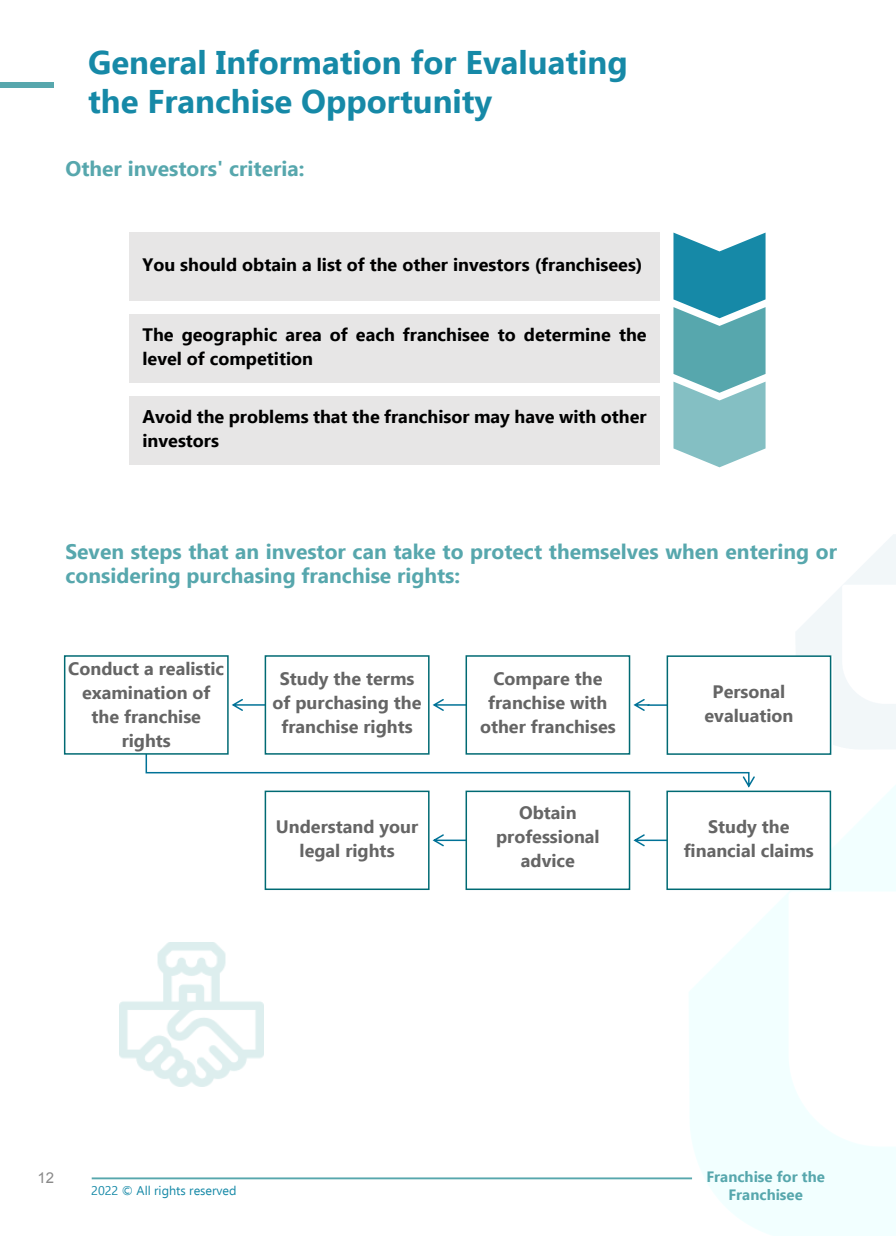
<style>
.page{position:relative;width:896px;height:1236px;background:#fff}
.page>*{position:absolute;margin:0;border:0;box-sizing:border-box;transform-origin:0 0}
.t1{font:700 32.85px/39.3px "Ebrima";color:#1689a7}
.t2{font:700 21px/24px "Ebrima";color:#57a7ad}
.t3{font:700 18px/24px "Ebrima";color:#656565;text-align:center}
.t4{font:700 18px/24px "Ebrima";color:#000}
.t5{font:700 15px/18px "Ebrima";color:#57a7ad;text-align:center}
.t6{font:15px "Arial";color:#898989}
.t7{font:12.6px "Ebrima";color:#1689a7}
</style>
<div class="page">
<hr style="left:92px;top:1177px;width:599px;height:2px;background:#57a7ad">
<img style="left:645px;top:776px;width:250px;height:460px">
<div style="left:129px;top:233px;width:530px;height:68px;background:#e7e6e6"></div>
<div style="left:129px;top:315px;width:530px;height:68px;background:#e7e6e6"></div>
<div style="left:129px;top:397px;width:530px;height:68px;background:#e7e6e6"></div>
<svg style="left:673px;top:233px;width:92px;height:234px;background:#6ab2bd"></svg>
<svg style="left:633px;top:699px;width:33px;height:12px"></svg>
<div style="left:666px;top:655px;width:165px;height:100px;border:2px solid #006a73"></div>
<svg style="left:432px;top:699px;width:33px;height:12px"></svg>
<div style="left:465px;top:655px;width:165px;height:100px;background:#fff;border:2px solid #006a73"></div>
<svg style="left:231px;top:699px;width:33px;height:12px"></svg>
<div style="left:264px;top:655px;width:165px;height:100px;background:#fff;border:2px solid #006a73"></div>
<svg style="left:145px;top:754px;width:609px;height:34px"></svg>
<div style="left:64px;top:655px;width:164px;height:100px;background:#fff;border:2px solid #006a73"></div>
<svg style="left:633px;top:834px;width:33px;height:12px"></svg>
<div style="left:666px;top:791px;width:164px;height:99px;background:#fff;border:2px solid #006a73"></div>
<svg style="left:432px;top:834px;width:33px;height:12px"></svg>
<div style="left:465px;top:791px;width:165px;height:99px;background:#fff;border:2px solid #006a73"></div>
<div style="left:264px;top:791px;width:165px;height:99px;background:#fff;border:2px solid #006a73"></div>
<img style="left:119px;top:942px;width:144px;height:144px">
<div style="left:0;top:83px;width:53px;height:5px;background:#57a7ad"></div>
<h1 class="t1" style="left:88px;top:44px;width:541px">General Information for Evaluating the Franchise Opportunity</h1>
<p class="t2" style="left:65px;top:158px;width:240px">Other investors' criteria:</p>
<p class="t4" style="left:142px;top:254px;width:501px">You should obtain a list of the other investors (franchisees)</p>
<p class="t4" style="left:142px;top:323px;width:505px">The geographic area of each franchisee to determine the level of competition</p>
<p class="t4" style="left:142px;top:405px;width:505px">Avoid the problems that the franchisor may have with other investors</p>
<p class="t2" style="left:65px;top:540px;width:772px">Seven steps that an investor can take to protect themselves when entering or considering purchasing franchise rights:</p>
<p class="t3" style="left:68px;top:657px;width:157px">Conduct a realistic examination of the franchise rights</p>
<p class="t3" style="left:272px;top:668px;width:150px">Study the terms of purchasing the franchise rights</p>
<p class="t3" style="left:276px;top:815px;width:144px">Understand your legal rights</p>
<p class="t3" style="left:480px;top:668px;width:137px">Compare the franchise with other franchises</p>
<p class="t3" style="left:496px;top:801px;width:105px">Obtain professional advice</p>
<p class="t3" style="left:704px;top:680px;width:90px">Personal evaluation</p>
<p class="t3" style="left:683px;top:815px;width:131px">Study the financial claims</p>
<p class="t6" style="left:38px;top:1167px;width:18px">12</p>
<p class="t5" style="left:706px;top:1169px;width:120px">Franchise for the<br>Franchisee</p>
<p class="t7" style="left:91px;top:1181px;width:147px">2022 © All rights reserved</p>
</div>
